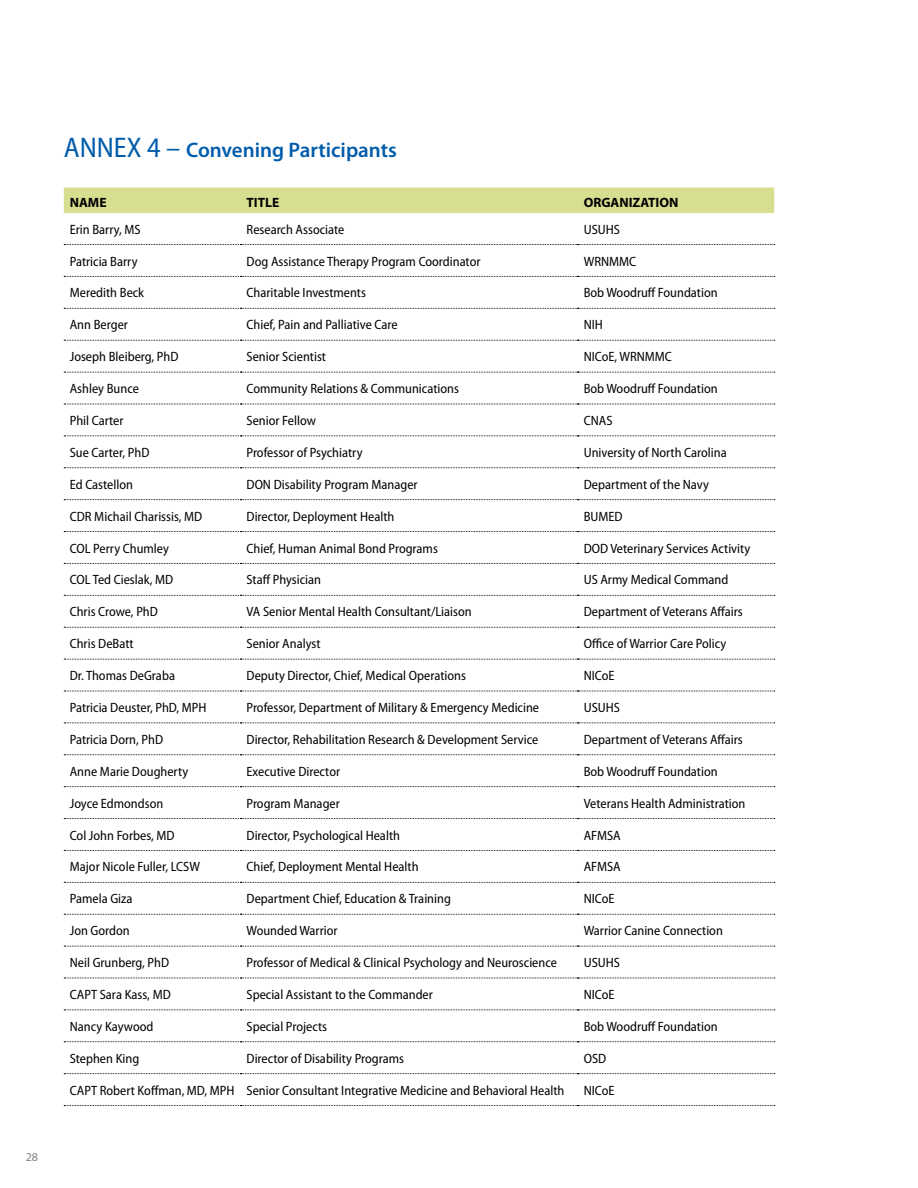
<style>
.page{position:relative;width:918px;height:1188px;background:#fff}
.page>*{position:absolute;margin:0;border:0;box-sizing:border-box;transform-origin:0 0}
.t1{font:600 21px "Myriad Pro";color:#005cab}
.t2{font:semi-condensed 13.5px "Myriad Pro";color:#000}
.t3{font:700 13.5px "Myriad Pro";color:#000}
.t4{font:12px "Myriad Pro";color:#807f83}
.s1{font-weight:400;font-stretch:semi-condensed;font-size:28.5px}
</style>
<div class="page">
<div style="left:64px;top:188px;width:710px;height:25px;background:#d7de90"></div>
<svg style="left:64px;top:244px;width:711px;height:1px"></svg>
<svg style="left:64px;top:276px;width:711px;height:1px"></svg>
<svg style="left:64px;top:308px;width:711px;height:1px"></svg>
<svg style="left:64px;top:340px;width:711px;height:1px"></svg>
<svg style="left:64px;top:372px;width:711px;height:1px"></svg>
<svg style="left:64px;top:404px;width:711px;height:1px"></svg>
<svg style="left:64px;top:436px;width:711px;height:1px"></svg>
<svg style="left:64px;top:467px;width:711px;height:1px"></svg>
<svg style="left:64px;top:499px;width:711px;height:1px"></svg>
<svg style="left:64px;top:531px;width:711px;height:1px"></svg>
<svg style="left:64px;top:563px;width:711px;height:1px"></svg>
<svg style="left:64px;top:595px;width:711px;height:1px"></svg>
<svg style="left:64px;top:627px;width:711px;height:1px"></svg>
<svg style="left:64px;top:659px;width:711px;height:1px"></svg>
<svg style="left:64px;top:691px;width:711px;height:1px"></svg>
<svg style="left:64px;top:723px;width:711px;height:1px"></svg>
<svg style="left:64px;top:754px;width:711px;height:1px"></svg>
<svg style="left:64px;top:786px;width:711px;height:1px"></svg>
<svg style="left:64px;top:818px;width:711px;height:1px"></svg>
<svg style="left:64px;top:850px;width:711px;height:1px"></svg>
<svg style="left:64px;top:882px;width:711px;height:1px"></svg>
<svg style="left:64px;top:914px;width:711px;height:1px"></svg>
<svg style="left:64px;top:946px;width:711px;height:1px"></svg>
<svg style="left:64px;top:978px;width:711px;height:1px"></svg>
<svg style="left:64px;top:1010px;width:711px;height:1px"></svg>
<svg style="left:64px;top:1041px;width:711px;height:1px"></svg>
<svg style="left:64px;top:1073px;width:711px;height:1px"></svg>
<svg style="left:64px;top:1105px;width:711px;height:1px"></svg>
<p class="t4" style="left:26px;top:1149px;width:14px">28</p>
<h1 class="t1" style="left:64px;top:137px;width:335px"><span class="s1">ANNEX 4 –</span> Convening Participants</h1>
<p class="t3" style="left:70px;top:194px;width:10px">NAME</p>
<p class="t3" style="left:247px;top:194px;width:26px">TITLE</p>
<p class="t3" style="left:584px;top:194px;width:9px">ORGANI</p>
<p class="t3" style="left:633px;top:194px;width:32px">ZATION</p>
<p class="t2" style="left:70px;top:222px;width:72px">Erin Barry, MS</p>
<p class="t2" style="left:247px;top:222px;width:99px">Research Associate</p>
<p class="t2" style="left:584px;top:222px;width:38px">USUHS</p>
<p class="t2" style="left:70px;top:254px;width:69px">Patricia Barry</p>
<p class="t2" style="left:247px;top:254px;width:235px">Dog Assistance Therapy Program Coordinator</p>
<p class="t2" style="left:584px;top:254px;width:54px">WRNMMC</p>
<p class="t2" style="left:70px;top:286px;width:76px">Meredith Beck</p>
<p class="t2" style="left:247px;top:286px;width:121px">Charitable Investments</p>
<p class="t2" style="left:584px;top:286px;width:135px">Bob Woodruff Foundation</p>
<p class="t2" style="left:70px;top:317px;width:60px">Ann Berger</p>
<p class="t2" style="left:247px;top:317px;width:153px">Chief, Pain and Palliative Care</p>
<p class="t2" style="left:584px;top:317px;width:21px">NIH</p>
<p class="t2" style="left:70px;top:349px;width:110px">Joseph Bleiberg, PhD</p>
<p class="t2" style="left:247px;top:349px;width:81px">Senior Scientist</p>
<p class="t2" style="left:584px;top:349px;width:90px">NICoE, WRNMMC</p>
<p class="t2" style="left:70px;top:381px;width:71px">Ashley Bunce</p>
<p class="t2" style="left:247px;top:381px;width:214px">Community Relations &amp; Communications</p>
<p class="t2" style="left:584px;top:381px;width:135px">Bob Woodruff Foundation</p>
<p class="t2" style="left:70px;top:413px;width:55px">Phil Carter</p>
<p class="t2" style="left:247px;top:413px;width:71px">Senior Fellow</p>
<p class="t2" style="left:584px;top:413px;width:30px">CNAS</p>
<p class="t2" style="left:70px;top:445px;width:81px">Sue Carter, PhD</p>
<p class="t2" style="left:247px;top:445px;width:117px">Professor of Psychiatry</p>
<p class="t2" style="left:584px;top:445px;width:145px">University of North Carolina</p>
<p class="t2" style="left:70px;top:477px;width:65px">Ed Castellon</p>
<p class="t2" style="left:247px;top:477px;width:173px">DON Disability Program Manager</p>
<p class="t2" style="left:584px;top:477px;width:127px">Department of the Navy</p>
<p class="t2" style="left:70px;top:509px;width:134px">CDR Michail Charissis, MD</p>
<p class="t2" style="left:247px;top:509px;width:149px">Director, Deployment Health</p>
<p class="t2" style="left:584px;top:509px;width:40px">BUMED</p>
<p class="t2" style="left:70px;top:541px;width:101px">COL Perry Chumley</p>
<p class="t2" style="left:247px;top:541px;width:193px">Chief, Human Animal Bond Programs</p>
<p class="t2" style="left:584px;top:541px;width:168px">DOD Veterinary Services Activity</p>
<p class="t2" style="left:70px;top:573px;width:105px">COL Ted Cieslak, MD</p>
<p class="t2" style="left:247px;top:573px;width:76px">Staff Physician</p>
<p class="t2" style="left:584px;top:573px;width:146px">US Army Medical Command</p>
<p class="t2" style="left:70px;top:604px;width:90px">Chris Crowe, PhD</p>
<p class="t2" style="left:247px;top:604px;width:227px">VA Senior Mental Health Consultant/Liaison</p>
<p class="t2" style="left:584px;top:604px;width:161px">Department of Veterans Affairs</p>
<p class="t2" style="left:70px;top:636px;width:65px">Chris DeBatt</p>
<p class="t2" style="left:247px;top:636px;width:76px">Senior Analyst</p>
<p class="t2" style="left:584px;top:636px;width:144px">Office of Warrior Care Policy</p>
<p class="t2" style="left:70px;top:668px;width:107px">Dr. Thomas DeGraba</p>
<p class="t2" style="left:247px;top:668px;width:221px">Deputy Director, Chief, Medical Operations</p>
<p class="t2" style="left:584px;top:668px;width:32px">NICoE</p>
<p class="t2" style="left:70px;top:700px;width:138px">Patricia Deuster, PhD, MPH</p>
<p class="t2" style="left:247px;top:700px;width:294px">Professor, Department of Military &amp; Emergency Medicine</p>
<p class="t2" style="left:584px;top:700px;width:38px">USUHS</p>
<p class="t2" style="left:70px;top:732px;width:95px">Patricia Dorn, PhD</p>
<p class="t2" style="left:247px;top:732px;width:293px">Director, Rehabilitation Research &amp; Development Service</p>
<p class="t2" style="left:584px;top:732px;width:161px">Department of Veterans Affairs</p>
<p class="t2" style="left:70px;top:764px;width:120px">Anne Marie Dougherty</p>
<p class="t2" style="left:247px;top:764px;width:95px">Executive Director</p>
<p class="t2" style="left:584px;top:764px;width:135px">Bob Woodruff Foundation</p>
<p class="t2" style="left:70px;top:796px;width:95px">Joyce Edmondson</p>
<p class="t2" style="left:247px;top:796px;width:95px">Program Manager</p>
<p class="t2" style="left:584px;top:796px;width:163px">Veterans Health Administration</p>
<p class="t2" style="left:70px;top:828px;width:106px">Col John Forbes, MD</p>
<p class="t2" style="left:247px;top:828px;width:155px">Director, Psychological Health</p>
<p class="t2" style="left:584px;top:828px;width:39px">AFMSA</p>
<p class="t2" style="left:70px;top:860px;width:132px">Major Nicole Fuller, LCSW</p>
<p class="t2" style="left:247px;top:860px;width:174px">Chief, Deployment Mental Health</p>
<p class="t2" style="left:584px;top:860px;width:39px">AFMSA</p>
<p class="t2" style="left:70px;top:891px;width:64px">Pamela Giza</p>
<p class="t2" style="left:247px;top:891px;width:206px">Department Chief, Education &amp; Training</p>
<p class="t2" style="left:584px;top:891px;width:32px">NICoE</p>
<p class="t2" style="left:70px;top:923px;width:62px">Jon Gordon</p>
<p class="t2" style="left:247px;top:923px;width:93px">Wounded Warrior</p>
<p class="t2" style="left:584px;top:923px;width:141px">Warrior Canine Connection</p>
<p class="t2" style="left:70px;top:955px;width:101px">Neil Grunberg, PhD</p>
<p class="t2" style="left:247px;top:955px;width:312px">Professor of Medical &amp; Clinical Psychology and Neuroscience</p>
<p class="t2" style="left:584px;top:955px;width:38px">USUHS</p>
<p class="t2" style="left:70px;top:987px;width:103px">CAPT Sara Kass, MD</p>
<p class="t2" style="left:247px;top:987px;width:188px">Special Assistant to the Commander</p>
<p class="t2" style="left:584px;top:987px;width:32px">NICoE</p>
<p class="t2" style="left:70px;top:1019px;width:85px">Nancy Kaywood</p>
<p class="t2" style="left:247px;top:1019px;width:82px">Special Projects</p>
<p class="t2" style="left:584px;top:1019px;width:135px">Bob Woodruff Foundation</p>
<p class="t2" style="left:70px;top:1051px;width:71px">Stephen King</p>
<p class="t2" style="left:247px;top:1051px;width:159px">Director of Disability Programs</p>
<p class="t2" style="left:584px;top:1051px;width:24px">OSD</p>
<p class="t2" style="left:70px;top:1083px;width:496px">CAPT Robert Koffman, MD, MPH Senior Consultant Integrative Medicine and Behavioral Health</p>
<p class="t2" style="left:584px;top:1083px;width:32px">NICoE</p>
</div>
